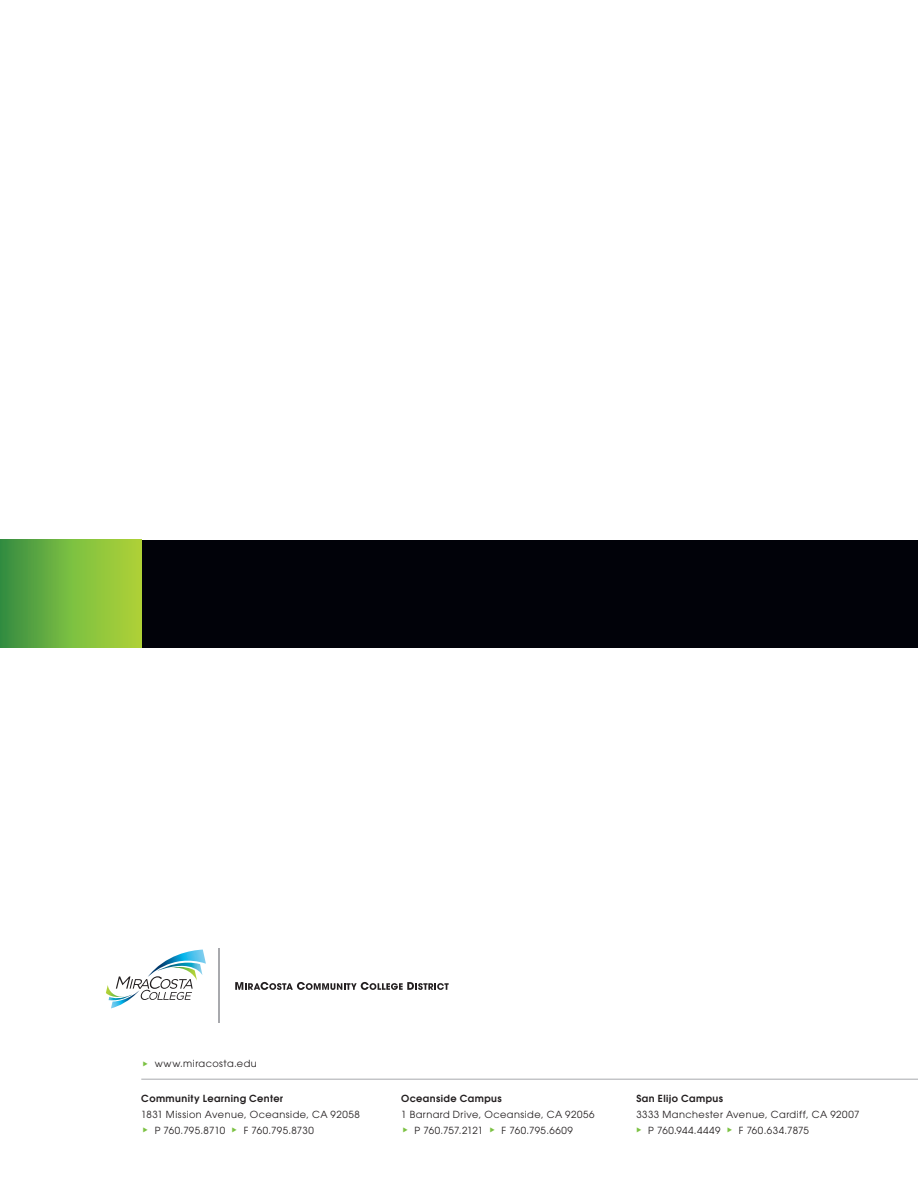
<style>
.page{position:relative;width:918px;height:1188px;background:#fff}
.page>*{position:absolute;margin:0;border:0;box-sizing:border-box;transform-origin:0 0}
.t1{font:9.75px "Avant Garde";letter-spacing:.045em;color:#231f20}
.t2{font:600 9.75px "Avant Garde";letter-spacing:.045em;color:#231f20}
.t3{font:9.75px "Avant Garde";letter-spacing:.015em;color:#231f20}
.t4{font:9.75px "Avant Garde";letter-spacing:.02em;color:#231f20}
</style>
<div class="page">
<div style="left:141px;top:540px;width:777px;height:108px;background:#010209"></div>
<svg style="left:235px;top:982px;width:214px;height:8px"></svg>
<hr style="left:218px;top:949px;width:2px;height:74px;background:#a8a9ad">
<svg style="left:106px;top:950px;width:100px;height:58px"></svg>
<hr style="left:141px;top:1079px;width:777px;height:1px;background:#a8a9ad">
<div style="left:0;top:540px;width:141px;height:108px;background:linear-gradient(to right,#399344,#b4da3a)"></div>
<p class="t1" style="left:143px;top:1058px;width:115px"><sup>◆</sup> www.miracosta.edu</p>
<p class="t2" style="left:141px;top:1092px;width:143px">Community Learning Center</p>
<p class="t1" style="left:141px;top:1109px;width:220px">1831 Mission Avenue, Oceanside, CA 92058</p>
<p class="t3" style="left:143px;top:1125px;width:172px"><sup>◆</sup> P 760.795.8710 <sup>◆</sup> F 760.795.8730</p>
<p class="t2" style="left:401px;top:1092px;width:102px">Oceanside Campus</p>
<p class="t1" style="left:401px;top:1109px;width:195px">1 Barnard Drive, Oceanside, CA 92056</p>
<p class="t4" style="left:403px;top:1125px;width:172px"><sup>◆</sup> P 760.757.2121 <sup>◆</sup> F 760.795.6609</p>
<p class="t2" style="left:636px;top:1092px;width:88px">San Elijo Campus</p>
<p class="t1" style="left:636px;top:1108px;width:225px">3333 Manchester Avenue, Cardiff, CA 92007</p>
<p class="t1" style="left:636px;top:1124px;width:174px"><sup>◆</sup> P 760.944.4449 <sup>◆</sup> F 760.634.7875</p>
</div>
